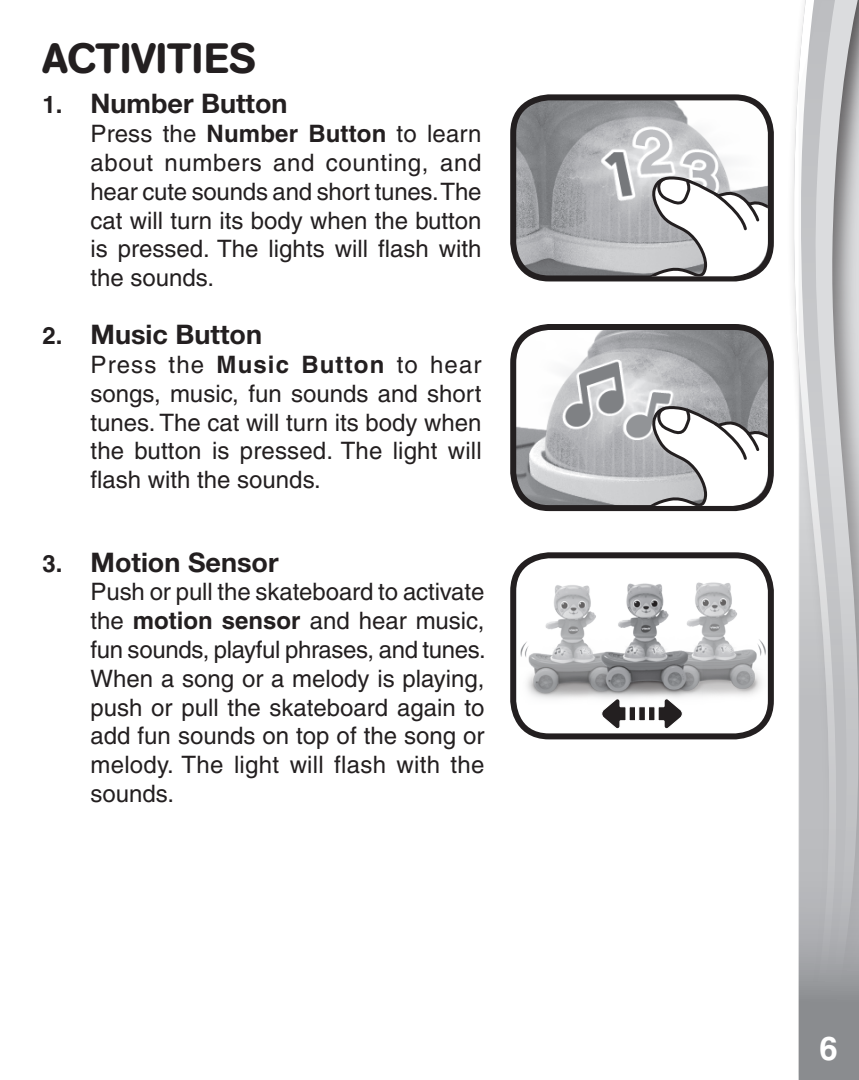
<style>
.page{position:relative;width:859px;height:1080px;background:#fff}
.page>*{position:absolute;margin:0;border:0;box-sizing:border-box;transform-origin:0 0}
.Text{font:500 42px "AG Book Rounded";color:#231f20}
.t1{font:700 33px "Helvetica";color:#fff}
.Second_line{font:700 27px "Helvetica Neue 75";color:#231f20}
.Second_line-2{font:500 24px/28.8px "Helvetica";color:#231f20;text-align:justify}
.s1{font-family:"Helvetica";font-size:24px}
.s2{font-weight:700}
</style>
<div class="page">
<svg style="left:793px;top:58px;width:6px;height:971px"></svg>
<svg style="left:799px;top:0;width:60px;height:1080px;background:#bebfc1"></svg>
<svg style="left:798px;top:1029px;width:1px;height:51px"></svg>
<img style="left:518px;top:576px;width:249px;height:123px">
<div style="left:510px;top:552px;width:264px;height:187px;border:6px solid #231f20;border-radius:36px"></div>
<img style="left:517px;top:101px;width:254px;height:177px">
<div style="left:510px;top:94px;width:264px;height:187px;border:6px solid #231f20;border-radius:36px"></div>
<img style="left:517px;top:327px;width:254px;height:181px">
<div style="left:510px;top:324px;width:264px;height:187px;border:6px solid #231f20;border-radius:36px"></div>
<svg style="left:639px;top:173px;width:129px;height:103px"></svg>
<svg style="left:639px;top:403px;width:129px;height:103px"></svg>
<svg style="left:601px;top:697px;width:82px;height:32px"></svg>
<p class="Text" style="left:43px;top:33px;width:215px">ACTIVITIES</p>
<p class="Second_line" style="left:43px;top:87px;width:247px"><span class="s1">1.</span> Number Button</p>
<p class="Second_line-2" style="left:91px;top:119px;width:393px">Press the <span class="s2">Number Button</span> to learn about numbers and counting, and hear cute sounds and short tunes. The cat will turn its body when the button is pressed. The lights will flash with the sounds.</p>
<p class="Second_line" style="left:43px;top:318px;width:221px"><span class="s1">2.</span> Music Button</p>
<p class="Second_line-2" style="left:91px;top:350px;width:393px">Press the <span class="s2">Music Button</span> to hear songs, music, fun sounds and short tunes. The cat will turn its body when the button is pressed. The light will flash with the sounds.</p>
<p class="Second_line" style="left:43px;top:545px;width:238px"><span class="s1">3.</span> Motion Sensor</p>
<p class="Second_line-2" style="left:91px;top:578px;width:397px">Push or pull the skateboard to activate the <span class="s2">motion sensor</span> and hear music, fun sounds, playful phrases, and tunes.<br>When a song or a melody is playing, push or pull the skateboard again to add fun sounds on top of the song or melody. The light will flash with the sounds.</p>
<h2 class="t1" style="left:820px;top:1025px;width:25px">6 <sup>6</sup>6</h2>
</div>
